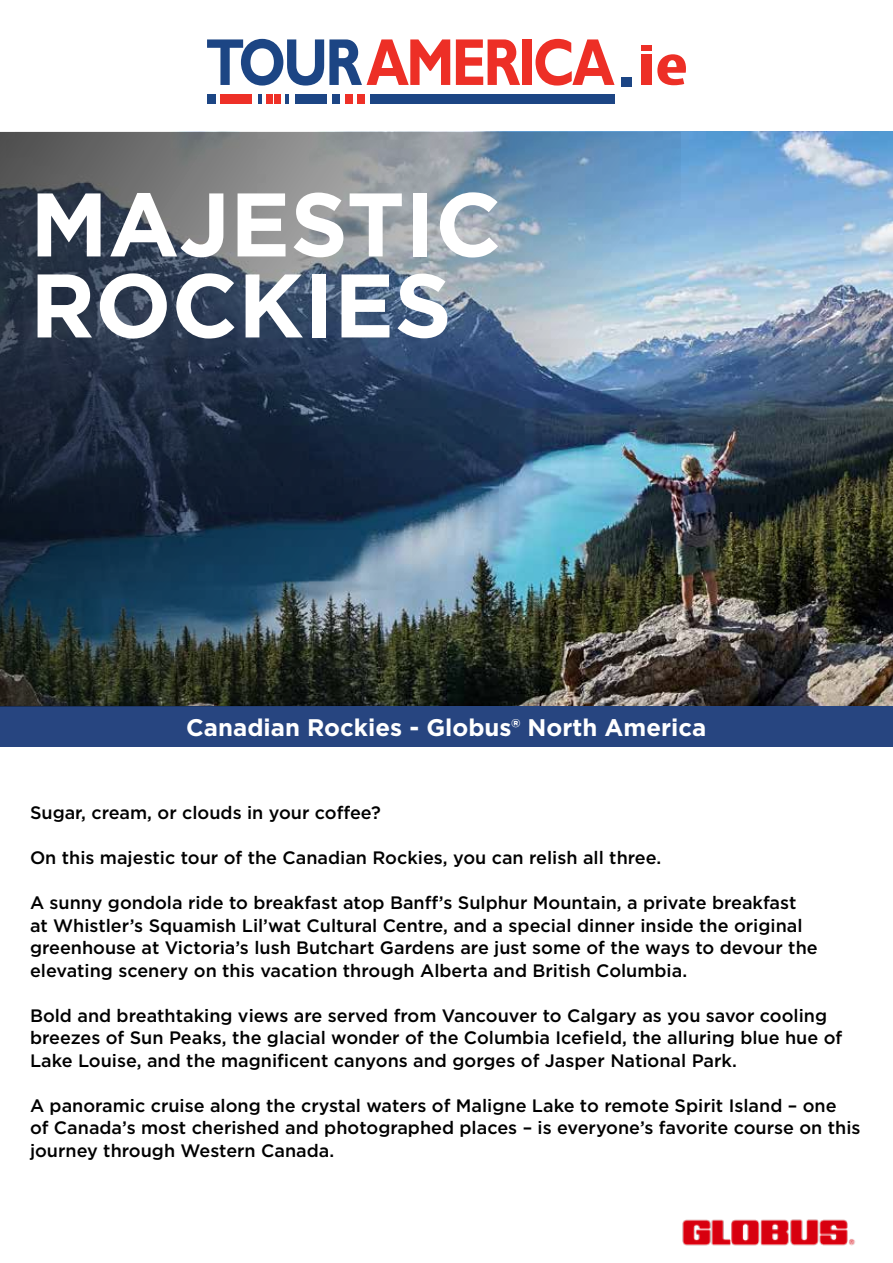
<style>
.page{position:relative;width:893px;height:1263px;background:#fff}
.page>*{position:absolute;margin:0;border:0;box-sizing:border-box;transform-origin:0 0}
.t1{font:700 90px/81px "Gotham";color:#fff}
.t2{font:700 24px "Gotham";color:#fff}
.t3{font:500 18px/22.5px "Gotham";color:#000}
</style>
<div class="page">
<img style="left:680px;top:132px;width:213px;height:574px">
<div style="left:0;top:706px;width:893px;height:41px;background:#274580"></div>
<img style="left:682px;top:1219px;width:173px;height:27px">
<svg style="left:207px;top:39px;width:243px;height:47px"></svg>
<svg style="left:456px;top:39px;width:64px;height:46px"></svg>
<div style="left:522px;top:39px;width:9px;height:46px;background:#ed2f26"></div>
<svg style="left:535px;top:39px;width:79px;height:47px"></svg>
<div style="left:220px;top:94px;width:32px;height:10px;background:#ee3027"></div>
<div style="left:266px;top:94px;width:6px;height:10px;background:#ee3027"></div>
<div style="left:274px;top:94px;width:7px;height:10px;background:#ee3027"></div>
<div style="left:345px;top:94px;width:7px;height:10px;background:#ee3027"></div>
<div style="left:357px;top:94px;width:7px;height:10px;background:#ee3027"></div>
<div style="left:332px;top:94px;width:7px;height:10px;background:#1c4584"></div>
<div style="left:207px;top:94px;width:8px;height:10px;background:#1c4584"></div>
<hr style="left:258px;top:94px;width:4px;height:10px;background:#1c4584">
<svg style="left:286px;top:94px;width:3px;height:10px"></svg>
<div style="left:295px;top:94px;width:32px;height:10px;background:#1c4584"></div>
<div style="left:370px;top:94px;width:244px;height:10px;background:#1c4584"></div>
<div style="left:622px;top:77px;width:10px;height:9px;background:#1c4584"></div>
<div style="left:641px;top:46px;width:10px;height:5px;background:#ed2f26"></div>
<div style="left:641px;top:55px;width:10px;height:30px;background:#ed2f26"></div>
<svg style="left:657px;top:54px;width:29px;height:31px"></svg>
<img style="left:0;top:132px;width:680px;height:574px">
<h1 class="t1" style="left:30px;top:184px;width:473px">MAJESTIC<br>ROCKIES</h1>
<h2 class="t2" style="left:186px;top:712px;width:521px">Canadian Rockies - Globus® North America</h2>
<p class="t3" style="left:30px;top:801px;width:352px">Sugar, cream, or clouds in your coffee?</p>
<p class="t3" style="left:30px;top:846px;width:633px">On this majestic tour of the Canadian Rockies, you can relish all three.</p>
<p class="t3" style="left:30px;top:891px;width:789px">A sunny gondola ride to breakfast atop Banff’s Sulphur Mountain, a private breakfast at Whistler’s Squamish Lil’wat Cultural Centre, and a special dinner inside the original greenhouse at Victoria’s lush Butchart Gardens are just some of the ways to devour the elevating scenery on this vacation through Alberta and British Columbia.</p>
<p class="t3" style="left:30px;top:1004px;width:814px">Bold and breathtaking views are served from Vancouver to Calgary as you savor cooling breezes of Sun Peaks, the glacial wonder of the Columbia Icefield, the alluring blue hue of<br>Lake Louise, and the magnificent canyons and gorges of Jasper National Park.</p>
<p class="t3" style="left:30px;top:1094px;width:832px">A panoramic cruise along the crystal waters of Maligne Lake to remote Spirit Island – one<br>of Canada’s most cherished and photographed places – is everyone’s favorite course on this journey through Western Canada.</p>
</div>
